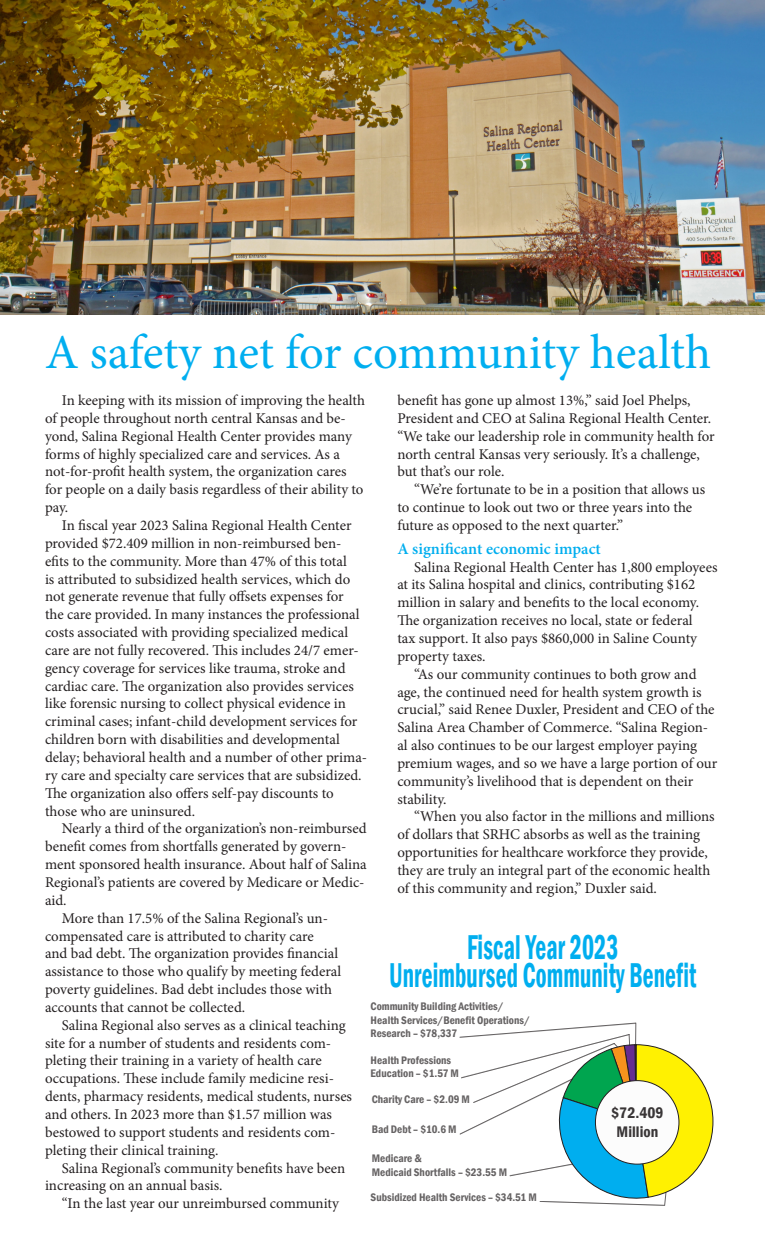
<style>
.page{position:relative;width:765px;height:1260px;background:#fff}
.page>*{position:absolute;margin:0;border:0;box-sizing:border-box;transform-origin:0 0}
.t1{font:48.75px "Minion Pro";color:#00aeef}
.t2{font:600 condensed 35.5px/28.4px "Franklin Gothic";letter-spacing:.005em;color:#00aeef;text-align:center;scale:.67 1}
.t3{font:600 16.25px "Minion Pro";color:#00aeef}
.t4{font:600 condensed 15.75px/18.9px "Franklin Gothic";color:rgb(35 31 32/.9);text-align:center}
.t5{font:14.88px/17.9px "Minion Pro";color:#231f20}
.t6{font:600 condensed 11.25px/13.5px "Franklin Gothic";color:rgb(35 31 32/.7)}
</style>
<div class="page">
<img style="left:0;top:0;width:765px;height:315px">
<svg style="left:460px;top:1023px;width:254px;height:183px"></svg>
<p class="t1" style="left:45px;top:320px;width:668px">A safety net for community health</p>
<p class="t5" style="left:45px;top:391px;width:322px;text-indent:17px">In keeping with its mission of improving the health of people throughout north central Kansas and be&shy;yond, Salina Regional Health Center provides many forms of highly specialized care and services. As a not-for-profit health system, the organization cares for people on a daily basis regardless of their ability to pay.</p>
<p class="t5" style="left:45px;top:516px;width:324px;text-indent:17px">In fiscal year 2023 Salina Regional Health Center provided $72.409 million in non-reimbursed ben&shy;efits to the community. More than 47% of this total<br>is attributed to subsidized health services, which do not generate revenue that fully offsets expenses for<br>the care provided. In many instances the professional costs associated with providing specialized medical care are not fully recovered. This includes 24/7 emer&shy;gency coverage for services like trauma, stroke and cardiac care. The organization also provides services like forensic nursing to collect physical evidence in criminal cases; infant-child development services for children born with disabilities and developmental delay; behavioral health and a number of other prima&shy;ry care and specialty care services that are subsidized.<br>The organization also offers self-pay discounts to those who are uninsured.</p>
<p class="t5" style="left:45px;top:820px;width:323px;text-indent:17px">Nearly a third of the organization’s non-reimbursed benefit comes from shortfalls generated by govern&shy;ment sponsored health insurance. About half of Salina Regional’s patients are covered by Medicare or Medic&shy;aid.</p>
<p class="t5" style="left:45px;top:909px;width:298px;text-indent:17px">More than 17.5% of the Salina Regional’s un&shy;compensated care is attributed to charity care<br>and bad debt. The organization provides financial assistance to those who qualify by meeting federal poverty guidelines. Bad debt includes those with accounts that cannot be collected.</p>
<p class="t5" style="left:45px;top:1016px;width:309px;text-indent:17px">Salina Regional also serves as a clinical teaching site for a number of students and residents com&shy;pleting their training in a variety of health care occupations. These include family medicine resi&shy;dents, pharmacy residents, medical students, nurses and others. In 2023 more than $1.57 million was bestowed to support students and residents com&shy;pleting their clinical training.</p>
<p class="t5" style="left:45px;top:1159px;width:302px;text-indent:17px">Salina Regional’s community benefits have been increasing on an annual basis.</p>
<p class="t5" style="left:62px;top:1195px;width:279px">“In the last year our unreimbursed community</p>
<p class="t5" style="left:397px;top:391px;width:319px">benefit has gone up almost 13%,” said Joel Phelps, President and CEO at Salina Regional Health Center. “We take our leadership role in community health for north central Kansas very seriously. It’s a challenge, but that’s our role.</p>
<p class="t5" style="left:397px;top:481px;width:309px;text-indent:17px">“We’re fortunate to be in a position that allows us to continue to look out two or three years into the future as opposed to the next quarter.”</p>
<p class="t3" style="left:397px;top:537px;width:205px">A significant economic impact</p>
<p class="t5" style="left:397px;top:558px;width:322px;text-indent:17px">Salina Regional Health Center has 1,800 employees at its Salina hospital and clinics, contributing $162 million in salary and benefits to the local economy.<br>The organization receives no local, state or federal<br>tax support. It also pays $860,000 in Saline County property taxes.</p>
<p class="t5" style="left:397px;top:665px;width:321px;text-indent:17px">“As our community continues to both grow and age, the continued need for health system growth is crucial,” said Renee Duxler, President and CEO of the Salina Area Chamber of Commerce. “Salina Region&shy;al also continues to be our largest employer paying premium wages, and so we have a large portion of our community’s livelihood that is dependent on their stability.</p>
<p class="t5" style="left:397px;top:808px;width:319px;text-indent:17px">“When you also factor in the millions and millions of dollars that SRHC absorbs as well as the training opportunities for healthcare workforce they provide, they are truly an integral part of the economic health of this community and region,” Duxler said.</p>
<p class="t2" style="left:389px;top:932px;width:460px">Fiscal Year 2023<br>Unreimbursed Community Benefit</p>
<p class="t6" style="left:371px;top:999px;width:161px">Community Building Activities/<br>Health Services/Benefit Operations/<br>Research – $78,337</p>
<p class="t6" style="left:371px;top:1053px;width:90px">Health Professions<br>Education – $1.57 M</p>
<p class="t6" style="left:372px;top:1092px;width:100px">Charity Care – $2.09 M</p>
<p class="t4" style="left:611px;top:1103px;width:54px">$72.409<br>Million</p>
<p class="t6" style="left:372px;top:1123px;width:86px">Bad Debt – $10.6 M</p>
<p class="t6" style="left:372px;top:1152px;width:137px">Medicare &amp;<br>Medicaid Shortfalls – $23.55 M</p>
<p class="t6" style="left:371px;top:1191px;width:168px">Subsidized Health Services – $34.51 M</p>
</div>
